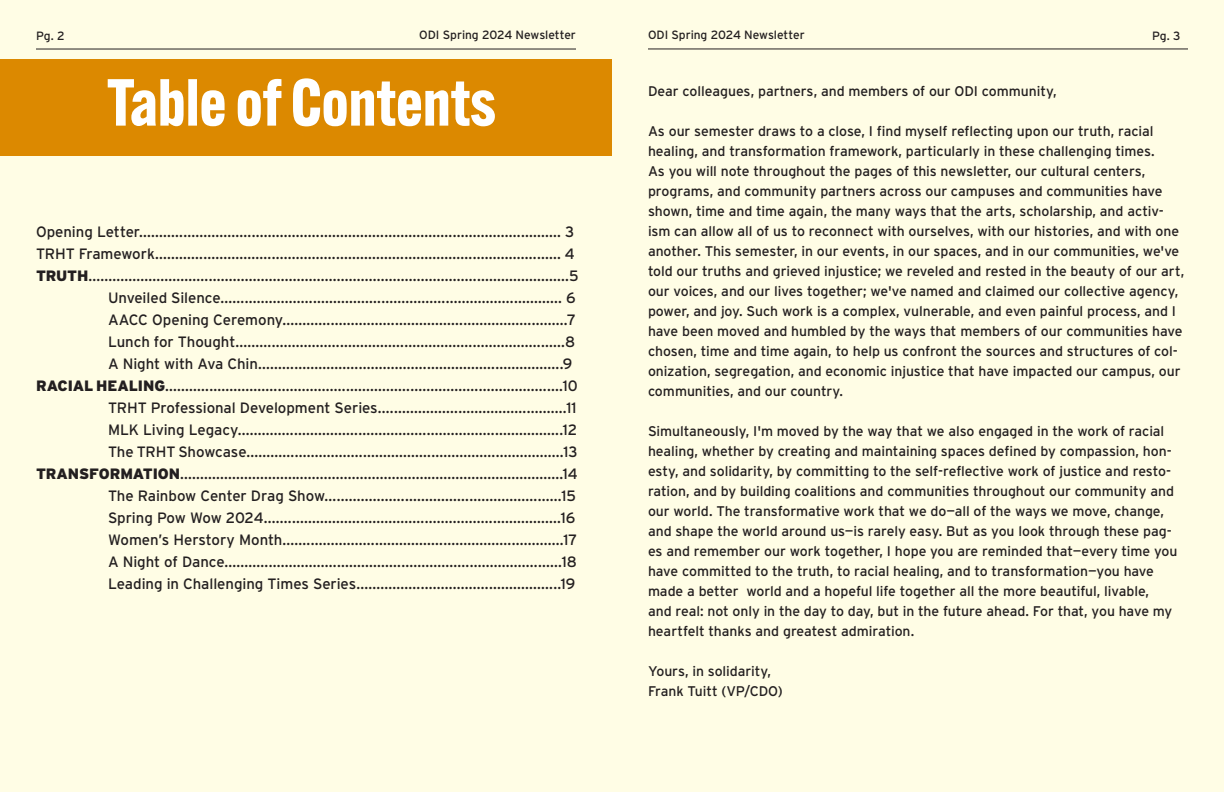
<style>
.page{position:relative;width:1224px;height:792px;background:#fffde5}
.page>*{position:absolute;margin:0;border:0;box-sizing:border-box;transform-origin:0 0}
.t1{font:700 65px "Alternate Gothic ATF";color:#fff}
.t2{font:15px/22px "Interstate";letter-spacing:-.005em;color:#231f20}
.t3{font:14px/20px "Interstate";letter-spacing:-.005em;color:#231f20}
.t4{font:12px "Interstate";letter-spacing:-.005em;color:#231f20}
.s1{font-weight:900}
</style>
<div class="page">
<hr style="left:648px;top:48px;width:540px;height:1px;background:#231f20">
<hr style="left:36px;top:49px;width:540px;height:1px;background:#231f20">
<div style="left:0;top:59px;width:612px;height:97px;background:#dc8900"></div>
<p class="t4" style="left:36px;top:29px;width:30px">Pg. 2</p>
<p class="t4" style="left:419px;top:28px;width:158px">ODI Spring 2024 Newsletter</p>
<p class="t4" style="left:648px;top:28px;width:158px">ODI Spring 2024 Newsletter</p>
<p class="t4" style="left:1152px;top:29px;width:30px">Pg. 3</p>
<p class="t1" style="left:107px;top:62px;width:390px">Table of Contents</p>
<p class="t2" style="left:36px;top:220px;width:540px">Opening Letter......................................................................................................... 3</p>
<p class="t2" style="left:36px;top:242px;width:540px">TRHT Framework..................................................................................................... 4</p>
<p class="t2" style="left:36px;top:264px;width:544px"><span class="s1">TRUTH</span>........................................................................................................................5</p>
<p class="t2" style="left:108px;top:286px;width:469px">Unveiled Silence..................................................................................... 6</p>
<p class="t2" style="left:108px;top:308px;width:470px">AACC Opening Ceremony.......................................................................7</p>
<p class="t2" style="left:108px;top:330px;width:469px">Lunch for Thought..................................................................................8</p>
<p class="t2" style="left:108px;top:352px;width:466px">A Night with Ava Chin............................................................................9</p>
<p class="t2" style="left:36px;top:374px;width:543px"><span class="s1">RACIAL HEALING</span>...................................................................................................10</p>
<p class="t2" style="left:108px;top:396px;width:470px">TRHT Professional Development Series...............................................11</p>
<p class="t2" style="left:108px;top:418px;width:471px">MLK Living Legacy.................................................................................12<br>The TRHT Showcase...............................................................................13</p>
<p class="t2" style="left:36px;top:462px;width:543px"><span class="s1">TRANSFORMATION</span>................................................................................................14</p>
<p class="t2" style="left:108px;top:484px;width:469px">The Rainbow Center Drag Show...........................................................15</p>
<p class="t2" style="left:108px;top:506px;width:471px">Spring Pow Wow 2024..........................................................................16<br>Women’s Herstory Month......................................................................17</p>
<p class="t2" style="left:108px;top:550px;width:470px">A Night of Dance....................................................................................18</p>
<p class="t2" style="left:108px;top:572px;width:469px">Leading in Challenging Times Series...................................................19</p>
<p class="t3" style="left:648px;top:81px;width:410px">Dear colleagues, partners, and members of our ODI community,</p>
<p class="t3" style="left:648px;top:121px;width:538px">As our semester draws to a close, I find myself reflecting upon our truth, racial healing, and transformation framework, particularly in these challenging times.<br>As you will note throughout the pages of this newsletter, our cultural centers, programs, and community partners across our campuses and communities have shown, time and time again, the many ways that the arts, scholarship, and activ&shy;ism can allow all of us to reconnect with ourselves, with our histories, and with one another. This semester, in our events, in our spaces, and in our communities, we've told our truths and grieved injustice; we reveled and rested in the beauty of our art, our voices, and our lives together; we've named and claimed our collective agency, power, and joy. Such work is a complex, vulnerable, and even painful process, and I have been moved and humbled by the ways that members of our communities have chosen, time and time again, to help us confront the sources and structures of col&shy;onization, segregation, and economic injustice that have impacted our campus, our communities, and our country.</p>
<p class="t3" style="left:648px;top:421px;width:531px">Simultaneously, I'm moved by the way that we also engaged in the work of racial healing, whether by creating and maintaining spaces defined by compassion, hon&shy;esty, and solidarity, by committing to the self-reflective work of justice and resto&shy;ration, and by building coalitions and communities throughout our community and our world. The transformative work that we do—all of the ways we move, change, and shape the world around us—is rarely easy. But as you look through these pag&shy;es and remember our work together, I hope you are reminded that—every time you have committed to the truth, to racial healing, and to transformation—you have made a better world and a hopeful life together all the more beautiful, livable,<br>and real: not only in the day to day, but in the future ahead. For that, you have my heartfelt thanks and greatest admiration.</p>
<p class="t3" style="left:648px;top:661px;width:125px">Yours, in solidarity,</p>
<p class="t3" style="left:648px;top:681px;width:136px">Frank Tuitt (VP/CDO)</p>
</div>
